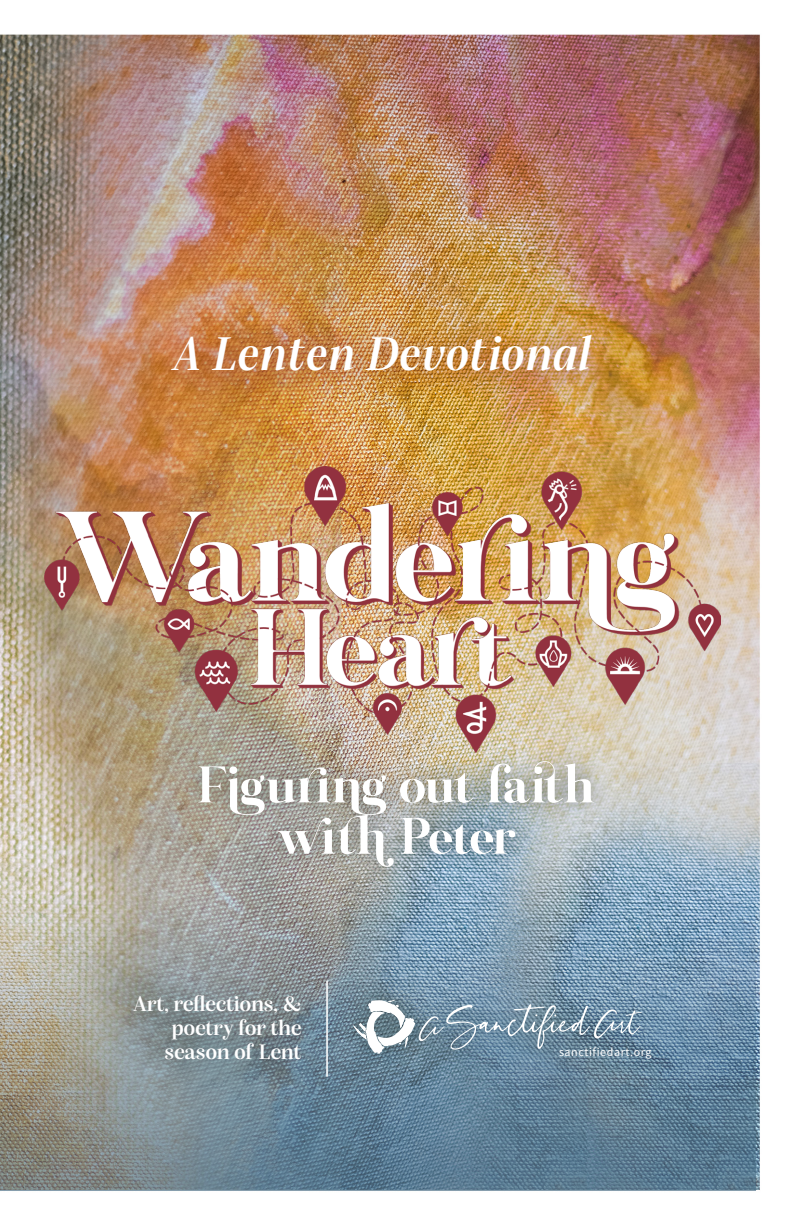
<style>
.page{position:relative;width:792px;height:1224px;background:#fff}
.page>*{position:absolute;margin:0;border:0;box-sizing:border-box;transform-origin:0 0}
.t1{font:51.4px "Dolge Serif Font";letter-spacing:-.02em;color:#fff}
.t2{font:italic 600 49.6px "Alga";letter-spacing:.03em;color:#fff}
.t3{font:600 22px "Alga";letter-spacing:.01em;color:#fff}
.t4{font:12px "Source Sans Pro";letter-spacing:.05em;color:#fff}
</style>
<div class="page">
<img style="left:0;top:34px;width:760px;height:1157px">
<img style="left:0;top:890px;width:756px;height:300px">
<hr style="left:0;top:36px;width:1px;height:749px;background:#54584e">
<img style="left:44px;top:466px;width:676px;height:287px">
<div style="left:108px;top:967px;width:221px;height:121px;background:#203633;opacity:.5"></div>
<div style="left:336px;top:981px;width:334px;height:96px;background:#203633;opacity:.5"></div>
<svg style="left:353px;top:1000px;width:289px;height:54px;background:#8098a9"></svg>
<hr style="left:326px;top:981px;width:2px;height:96px;background:#fff">
<div style="left:146px;top:312px;width:473px;height:92px;background:#92323f;opacity:.88"></div>
<div style="left:182px;top:743px;width:429px;height:142px;background:#54584e;opacity:.75"></div>
<p class="t2" style="left:174px;top:325px;width:418px">A Lenten Devotional</p>
<p class="t1" style="left:197px;top:755px;width:399px">Figuring out faith</p>
<p class="t1" style="left:276px;top:806px;width:241px">with Peter</p>
<p class="t3" style="left:133px;top:991px;width:170px">Art, reflections, &amp;</p>
<p class="t3" style="left:172px;top:1015px;width:131px">poetry for the</p>
<p class="t3" style="left:165px;top:1039px;width:138px">season of Lent</p>
<p class="t4" style="left:559px;top:1044px;width:94px">sanctifiedart.org</p>
</div>
